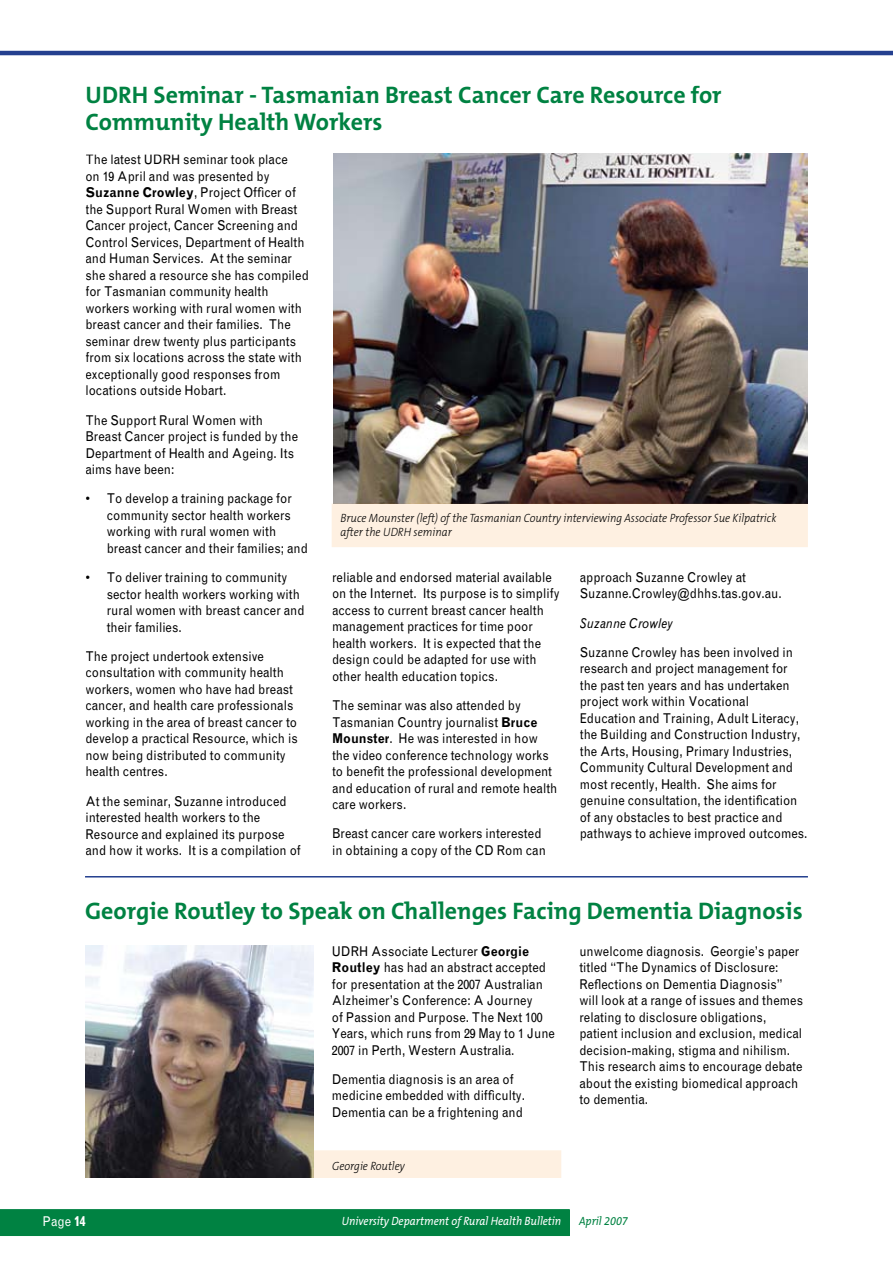
<style>
.page{position:relative;width:893px;height:1263px;background:#fff}
.page>*{position:absolute;margin:0;border:0;box-sizing:border-box;transform-origin:0 0}
.t1{font:700 24px/27px "The Mix B7";color:#008242}
.t2{font:13.5px/16.5px "Grotesque";color:#000;scale:.9 1}
.t3{font:italic 13.5px "Grotesque";color:#000;scale:.9 1}
.t4{font:13.5px "Grotesque";color:#fff;scale:.9 1}
.t5{font:13.5px "Grotesque";color:#000}
.t6{font:italic 300 12px/13.5px "The Mix B3";color:#000;scale:.9 1}
.t7{font:italic 12px "The Mix B5 Plain";color:#fff;scale:.9 1}
.t8{font:italic 12px "The Mix B5 Plain";color:#008242;scale:.9 1}
.s1{font-weight:700}
</style>
<div class="page">
<div style="left:0;top:1209px;width:570px;height:27px;background:#008242"></div>
<hr style="left:0;top:51px;width:893px;height:4px;background:#24408f">
<div style="left:315px;top:1151px;width:246px;height:26px;background:#fef0e1"></div>
<img style="left:85px;top:945px;width:229px;height:233px">
<img style="left:333px;top:154px;width:475px;height:350px">
<div style="left:332px;top:504px;width:475px;height:42px;background:#fef0e1"></div>
<hr style="left:85px;top:876px;width:723px;height:1px;background:#24408f">
<h1 class="t1" style="left:85px;top:82px;width:638px">UDRH Seminar - Tasmanian Breast Cancer Care Resource for<br>Community Health Workers</h1>
<p class="t2" style="left:85px;top:151px;width:250px">The latest UDRH seminar took place<br>on 19 April and was presented by <span class="s1">Suzanne Crowley</span>, Project Officer of the Support Rural Women with Breast Cancer project, Cancer Screening and Control Services, Department of Health and Human Services. At the seminar she shared a resource she has compiled for Tasmanian community health workers working with rural women with breast cancer and their families. The seminar drew twenty plus participants from six locations across the state with exceptionally good responses from locations outside Hobart.</p>
<p class="t2" style="left:85px;top:412px;width:238px">The Support Rural Women with<br>Breast Cancer project is funded by the<br>Department of Health and Ageing. Its aims have been:</p>
<p class="t2" style="left:107px;top:490px;width:225px">To develop a training package for community sector health workers working with rural women with breast cancer and their families; and</p>
<p class="t2" style="left:107px;top:569px;width:222px">To deliver training to community sector health workers working with rural women with breast cancer and their families.</p>
<p class="t2" style="left:85px;top:648px;width:237px">The project undertook extensive consultation with community health workers, women who have had breast cancer, and health care professionals working in the area of breast cancer to develop a practical Resource, which is now being distributed to community health centres.</p>
<p class="t2" style="left:85px;top:793px;width:241px">At the seminar, Suzanne introduced interested health workers to the Resource and explained its purpose and how it works. It is a compilation of</p>
<p class="t5" style="left:85px;top:491px;width:6px">•</p>
<p class="t6" style="left:341px;top:512px;width:486px">Bruce Mounster (left) of the Tasmanian Country interviewing Associate Professor Sue Kilpatrick after the UDRH seminar</p>
<p class="t2" style="left:580px;top:569px;width:226px">approach Suzanne Crowley at<br>Suzanne.Crowley@dhhs.tas.gov.au.</p>
<p class="t3" style="left:580px;top:615px;width:105px">Suzanne Crowley</p>
<p class="t2" style="left:580px;top:644px;width:255px">Suzanne Crowley has been involved in research and project management for the past ten years and has undertaken project work within Vocational Education and Training, Adult Literacy, the Building and Construction Industry, the Arts, Housing, Primary Industries, Community Cultural Development and most recently, Health. She aims for genuine consultation, the identification of any obstacles to best practice and pathways to achieve improved outcomes.</p>
<p class="t5" style="left:85px;top:569px;width:6px">•</p>
<p class="t2" style="left:332px;top:569px;width:254px">reliable and endorsed material available on the Internet. Its purpose is to simplify access to current breast cancer health management practices for time poor health workers. It is expected that the design could be adapted for use with other health education topics.</p>
<p class="t2" style="left:332px;top:697px;width:252px">The seminar was also attended by Tasmanian Country journalist <span class="s1">Bruce Mounster</span>. He was interested in how the video conference technology works to benefit the professional development and education of rural and remote health care workers.</p>
<p class="t2" style="left:332px;top:825px;width:239px">Breast cancer care workers interested in obtaining a copy of the CD Rom can</p>
<h1 class="t1" style="left:85px;top:898px;width:719px">Georgie Routley to Speak on Challenges Facing Dementia Diagnosis</h1>
<p class="t2" style="left:332px;top:943px;width:249px">UDRH Associate Lecturer <span class="s1">Georgie Routley</span> has had an abstract accepted for presentation at the 2007 Australian Alzheimer’s Conference: A Journey<br>of Passion and Purpose. The Next 100<br>Years, which runs from 29 May to 1 June 2007 in Perth, Western Australia.</p>
<p class="t2" style="left:332px;top:1071px;width:216px">Dementia diagnosis is an area of medicine embedded with difficulty.<br>Dementia can be a frightening and</p>
<p class="t2" style="left:579px;top:943px;width:250px">unwelcome diagnosis. Georgie’s paper titled “The Dynamics of Disclosure:<br>Reflections on Dementia Diagnosis” will look at a range of issues and themes relating to disclosure obligations, patient inclusion and exclusion, medical decision-making, stigma and nihilism.<br>This research aims to encourage debate about the existing biomedical approach to dementia.</p>
<p class="t6" style="left:332px;top:1159px;width:82px">Georgie Routley</p>
<p class="t4" style="left:43px;top:1213px;width:49px">Page <span class="s1">14</span></p>
<p class="t7" style="left:342px;top:1215px;width:245px">University Department of Rural Health Bulletin</p>
<p class="t8" style="left:579px;top:1215px;width:56px">April 2007</p>
</div>
